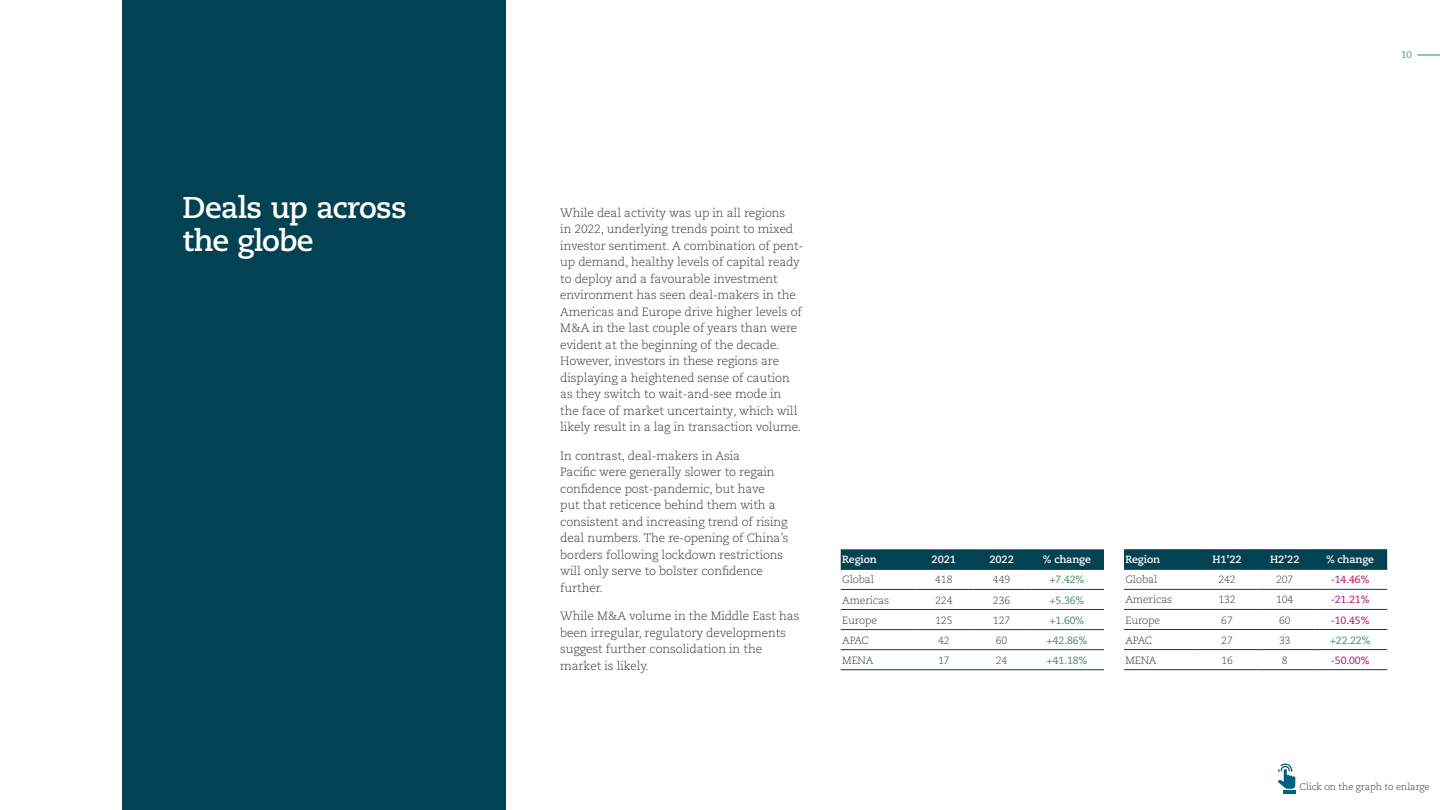
<style>
.page{position:relative;width:1440px;height:810px;background:#fff}
.page>*{position:absolute;margin:0;border:0;box-sizing:border-box;transform-origin:0 0}
.t1{font:700 30px/33px "Caecilia LT Pro 75";letter-spacing:-.025em;color:#fff}
.t2{font:300 12px/16.5px "Caecilia LT Pro 45";letter-spacing:-.01em;color:#3b3c43}
.t3{font:300 10.5px "Caecilia LT Pro 45";letter-spacing:-.01em;color:#3b3c43}
.t4{font:700 10.5px "Caecilia LT Pro 75";letter-spacing:-.01em;color:#fff}
.t5{font:10.5px "Caecilia LT Pro 55 Roman";letter-spacing:-.01em;color:#498963}
.t6{font:10.5px "Caecilia LT Pro 55 Roman";letter-spacing:-.01em;color:#b60b65}
.t7{font:9.75px "Caecilia LT Pro 55 Roman";color:#8bbfa2}
.t8{font:300 9.6px "Caecilia LT Pro 45";letter-spacing:-.01em;color:#3b3c43}
</style>
<div class="page">
<div style="left:122px;top:0;width:384px;height:810px;background:#034252"></div>
<svg style="left:1418px;top:55px;width:22px;height:1px"></svg>
<div style="left:841px;top:549px;width:263px;height:20px;background:#034252"></div>
<hr style="left:841px;top:569px;width:75px;height:1px;background:#034252">
<hr style="left:916px;top:569px;width:58px;height:1px;background:#034252">
<hr style="left:974px;top:569px;width:57px;height:1px;background:#034252">
<hr style="left:1031px;top:569px;width:73px;height:1px;background:#034252">
<hr style="left:841px;top:589px;width:75px;height:1px;background:#034252">
<hr style="left:916px;top:589px;width:58px;height:1px;background:#034252">
<hr style="left:974px;top:589px;width:57px;height:1px;background:#034252">
<hr style="left:1031px;top:589px;width:73px;height:1px;background:#034252">
<hr style="left:841px;top:609px;width:75px;height:1px;background:#034252">
<hr style="left:916px;top:609px;width:58px;height:1px;background:#034252">
<hr style="left:974px;top:609px;width:57px;height:1px;background:#034252">
<hr style="left:1031px;top:609px;width:73px;height:1px;background:#034252">
<hr style="left:841px;top:629px;width:75px;height:1px;background:#034252">
<hr style="left:916px;top:629px;width:58px;height:1px;background:#034252">
<hr style="left:974px;top:629px;width:57px;height:1px;background:#034252">
<hr style="left:1031px;top:629px;width:73px;height:1px;background:#034252">
<hr style="left:841px;top:650px;width:75px;height:1px;background:#034252">
<hr style="left:916px;top:650px;width:58px;height:1px;background:#034252">
<hr style="left:974px;top:650px;width:57px;height:1px;background:#034252">
<hr style="left:1031px;top:650px;width:73px;height:1px;background:#034252">
<hr style="left:841px;top:670px;width:75px;height:1px;background:#034252">
<hr style="left:916px;top:670px;width:58px;height:1px;background:#034252">
<hr style="left:974px;top:670px;width:57px;height:1px;background:#034252">
<hr style="left:1031px;top:670px;width:73px;height:1px;background:#034252">
<div style="left:1124px;top:549px;width:263px;height:20px;background:#034252"></div>
<hr style="left:1124px;top:569px;width:75px;height:1px;background:#034252">
<hr style="left:1199px;top:569px;width:58px;height:1px;background:#034252">
<hr style="left:1257px;top:569px;width:57px;height:1px;background:#034252">
<hr style="left:1314px;top:569px;width:73px;height:1px;background:#034252">
<hr style="left:1124px;top:589px;width:75px;height:1px;background:#034252">
<hr style="left:1199px;top:589px;width:58px;height:1px;background:#034252">
<hr style="left:1257px;top:589px;width:57px;height:1px;background:#034252">
<hr style="left:1314px;top:589px;width:73px;height:1px;background:#034252">
<hr style="left:1124px;top:609px;width:75px;height:1px;background:#034252">
<hr style="left:1199px;top:609px;width:58px;height:1px;background:#034252">
<hr style="left:1257px;top:609px;width:57px;height:1px;background:#034252">
<hr style="left:1314px;top:609px;width:73px;height:1px;background:#034252">
<hr style="left:1124px;top:629px;width:75px;height:1px;background:#034252">
<hr style="left:1199px;top:629px;width:58px;height:1px;background:#034252">
<hr style="left:1257px;top:629px;width:57px;height:1px;background:#034252">
<hr style="left:1314px;top:629px;width:73px;height:1px;background:#034252">
<hr style="left:1124px;top:649px;width:75px;height:1px;background:#034252">
<hr style="left:1199px;top:649px;width:58px;height:1px;background:#034252">
<hr style="left:1257px;top:649px;width:57px;height:1px;background:#034252">
<hr style="left:1314px;top:649px;width:73px;height:1px;background:#034252">
<hr style="left:1124px;top:670px;width:75px;height:1px;background:#034252">
<hr style="left:1199px;top:670px;width:58px;height:1px;background:#034252">
<hr style="left:1257px;top:670px;width:57px;height:1px;background:#034252">
<hr style="left:1314px;top:670px;width:73px;height:1px;background:#034252">
<hr style="left:1283px;top:790px;width:13px;height:4px;background:#00627d">
<svg style="left:1278px;top:764px;width:17px;height:25px"></svg>
<h1 class="t1" style="left:182px;top:190px;width:226px">Deals up across the globe</h1>
<p class="t7" style="left:1401px;top:49px;width:12px">10</p>
<p class="t2" style="left:560px;top:204px;width:244px">While deal activity was up in all regions<br>in 2022, underlying trends point to mixed investor sentiment. A combination of pent&shy;up demand, healthy levels of capital ready to deploy and a favourable investment environment has seen deal-makers in the Americas and Europe drive higher levels of M&amp;A in the last couple of years than were evident at the beginning of the decade.<br>However, investors in these regions are displaying a heightened sense of caution as they switch to wait-and-see mode in<br>the face of market uncertainty, which will likely result in a lag in transaction volume.</p>
<p class="t2" style="left:560px;top:447px;width:230px">In contrast, deal-makers in Asia<br>Pacific were generally slower to regain confidence post-pandemic, but have<br>put that reticence behind them with a consistent and increasing trend of rising deal numbers. The re-opening of China’s borders following lockdown restrictions will only serve to bolster confidence further.</p>
<p class="t2" style="left:560px;top:608px;width:241px">While M&amp;A volume in the Middle East has been irregular, regulatory developments suggest further consolidation in the market is likely.</p>
<p class="t4" style="left:842px;top:553px;width:36px">Region</p>
<p class="t4" style="left:932px;top:553px;width:26px">2021</p>
<p class="t4" style="left:989px;top:553px;width:26px">2022</p>
<p class="t4" style="left:1043px;top:553px;width:50px">% change</p>
<p class="t3" style="left:842px;top:573px;width:33px">Global</p>
<p class="t3" style="left:935px;top:573px;width:19px">418</p>
<p class="t3" style="left:993px;top:573px;width:19px">449</p>
<p class="t5" style="left:1049px;top:573px;width:36px">+7.42%</p>
<p class="t3" style="left:842px;top:593px;width:48px">Americas</p>
<p class="t3" style="left:935px;top:593px;width:19px">224</p>
<p class="t3" style="left:993px;top:593px;width:19px">236</p>
<p class="t5" style="left:1049px;top:593px;width:36px">+5.36%</p>
<p class="t3" style="left:842px;top:613px;width:36px">Europe</p>
<p class="t3" style="left:935px;top:613px;width:19px">125</p>
<p class="t3" style="left:993px;top:613px;width:19px">127</p>
<p class="t5" style="left:1049px;top:613px;width:36px">+1.60%</p>
<p class="t3" style="left:842px;top:633px;width:28px">APAC</p>
<p class="t3" style="left:938px;top:633px;width:13px">42</p>
<p class="t3" style="left:996px;top:633px;width:13px">60</p>
<p class="t5" style="left:1047px;top:633px;width:42px">+42.86%</p>
<p class="t3" style="left:842px;top:653px;width:32px">MENA</p>
<p class="t3" style="left:938px;top:653px;width:13px">17</p>
<p class="t3" style="left:996px;top:653px;width:13px">24</p>
<p class="t5" style="left:1047px;top:653px;width:42px">+41.18%</p>
<p class="t4" style="left:1125px;top:552px;width:36px">Region</p>
<p class="t4" style="left:1212px;top:552px;width:31px">H1’22</p>
<p class="t4" style="left:1270px;top:552px;width:31px">H2’22</p>
<p class="t4" style="left:1326px;top:552px;width:50px">% change</p>
<p class="t3" style="left:1125px;top:573px;width:33px">Global</p>
<p class="t3" style="left:1218px;top:573px;width:19px">242</p>
<p class="t3" style="left:1276px;top:573px;width:19px">207</p>
<p class="t6" style="left:1331px;top:573px;width:40px">-14.46%</p>
<p class="t3" style="left:1125px;top:593px;width:48px">Americas</p>
<p class="t3" style="left:1218px;top:593px;width:19px">132</p>
<p class="t3" style="left:1276px;top:593px;width:19px">104</p>
<p class="t6" style="left:1331px;top:593px;width:40px">-21.21%</p>
<p class="t3" style="left:1125px;top:613px;width:36px">Europe</p>
<p class="t3" style="left:1221px;top:613px;width:13px">67</p>
<p class="t3" style="left:1279px;top:613px;width:13px">60</p>
<p class="t6" style="left:1331px;top:613px;width:40px">-10.45%</p>
<p class="t3" style="left:1125px;top:633px;width:28px">APAC</p>
<p class="t3" style="left:1221px;top:633px;width:13px">27</p>
<p class="t3" style="left:1279px;top:633px;width:13px">33</p>
<p class="t5" style="left:1330px;top:633px;width:42px">+22.22%</p>
<p class="t3" style="left:1125px;top:653px;width:32px">MENA</p>
<p class="t3" style="left:1221px;top:653px;width:13px">16</p>
<p class="t3" style="left:1282px;top:653px;width:7px">8</p>
<p class="t6" style="left:1331px;top:653px;width:40px">-50.00%</p>
<p class="t8" style="left:1300px;top:781px;width:132px">Click on the graph to enlarge</p>
</div>
